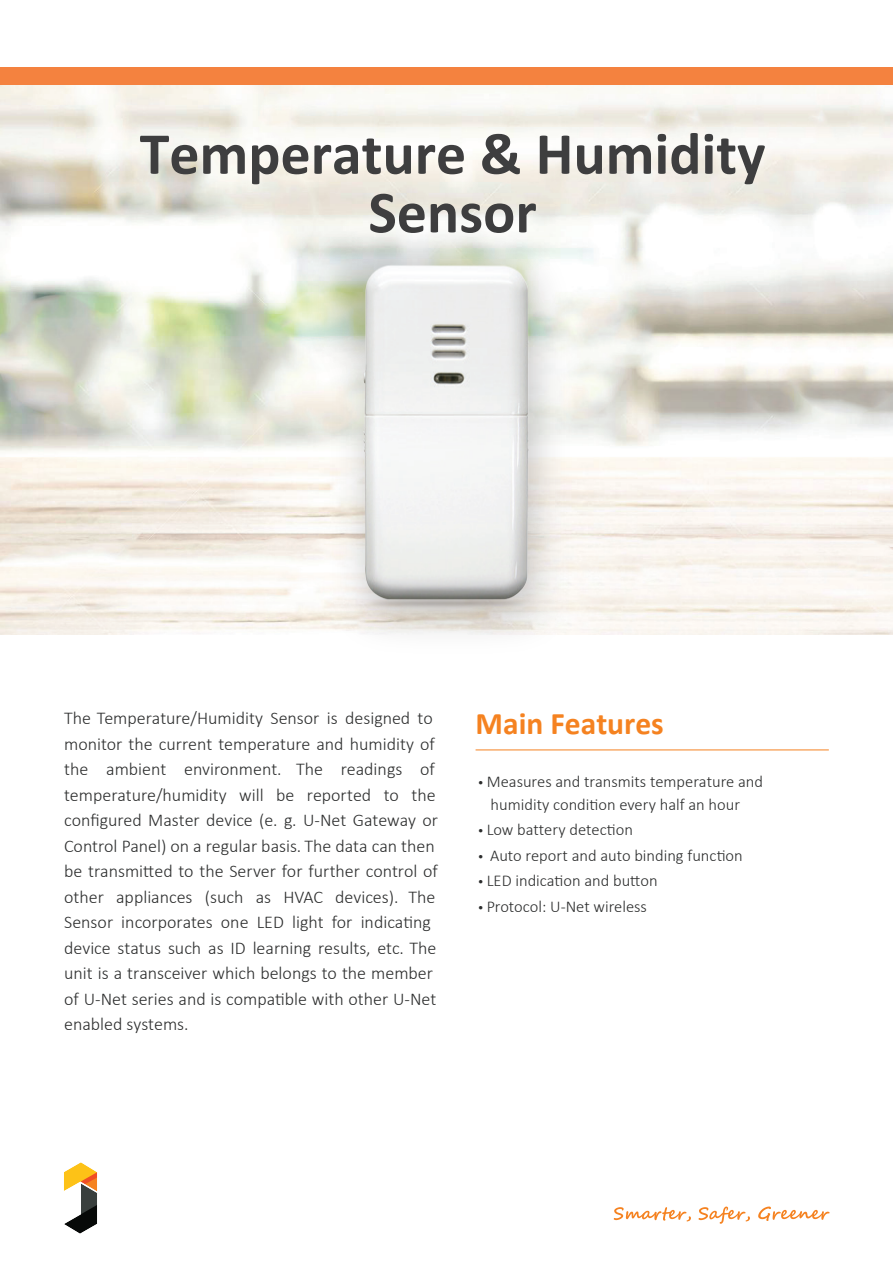
<style>
.page{position:relative;width:893px;height:1263px;background:#fff}
.page>*{position:absolute;margin:0;border:0;box-sizing:border-box;transform-origin:0 0}
.t1{font:700 60px/58.7px "Calibri";color:#3e3e3f;text-align:center}
.t2{font:700 31.5px "Calibri";color:#f58220}
.t3{font:300 18px/25.5px "Calibri";color:#2c2d2d}
.t4{font:300 16.5px "Calibri";color:#2c2d2d}
.s1{font-family:"Myriad Pro";font-weight:400}
</style>
<div class="page">
<div style="left:386px;top:67px;width:507px;height:18px;background:#f4823f"></div>
<div style="left:0;top:67px;width:386px;height:18px;background:#f4823f"></div>
<img style="left:288px;top:222px;width:309px;height:402px">
<img style="left:64px;top:1162px;width:33px;height:72px">
<svg style="left:614px;top:1207px;width:77px;height:14px"></svg>
<svg style="left:698px;top:1206px;width:52px;height:18px"></svg>
<svg style="left:758px;top:1206px;width:71px;height:15px"></svg>
<h1 class="t1" style="left:140px;top:124px;width:627px">Temperature &amp; Humidity<br>Sensor</h1>
<p class="t3" style="left:64px;top:705px;width:375px">The Temperature/Humidity Sensor is designed to monitor the current temperature and humidity of the ambient environment. The readings of temperature/humidity will be reported to the configured Master device (e. g. U-Net Gateway or Control Panel) on a regular basis. The data can then be transmitted to the Server for further control of other appliances (such as HVAC devices). The Sensor incorporates one LED light for indicating device status such as ID learning results, etc. The unit is a transceiver which belongs to the member of U-Net series and is compatible with other U-Net enabled systems.</p>
<h2 class="t2" style="left:476px;top:703px;width:190px">Main Features</h2>
<p class="t4" style="left:479px;top:771px;width:286px"><span class="s1">•</span> Measures and transmits temperature and</p>
<p class="t4" style="left:479px;top:819px;width:156px"><span class="s1">•</span> Low battery detection</p>
<p class="t4" style="left:479px;top:845px;width:266px"><span class="s1">•</span> Auto report and auto binding function</p>
<p class="t4" style="left:479px;top:870px;width:181px"><span class="s1">•</span> LED indication and button</p>
<p class="t4" style="left:479px;top:896px;width:170px"><span class="s1">•</span> Protocol: U-Net wireless</p>
<p class="t4" style="left:491px;top:794px;width:251px">humidity condition every half an hour</p>
</div>
